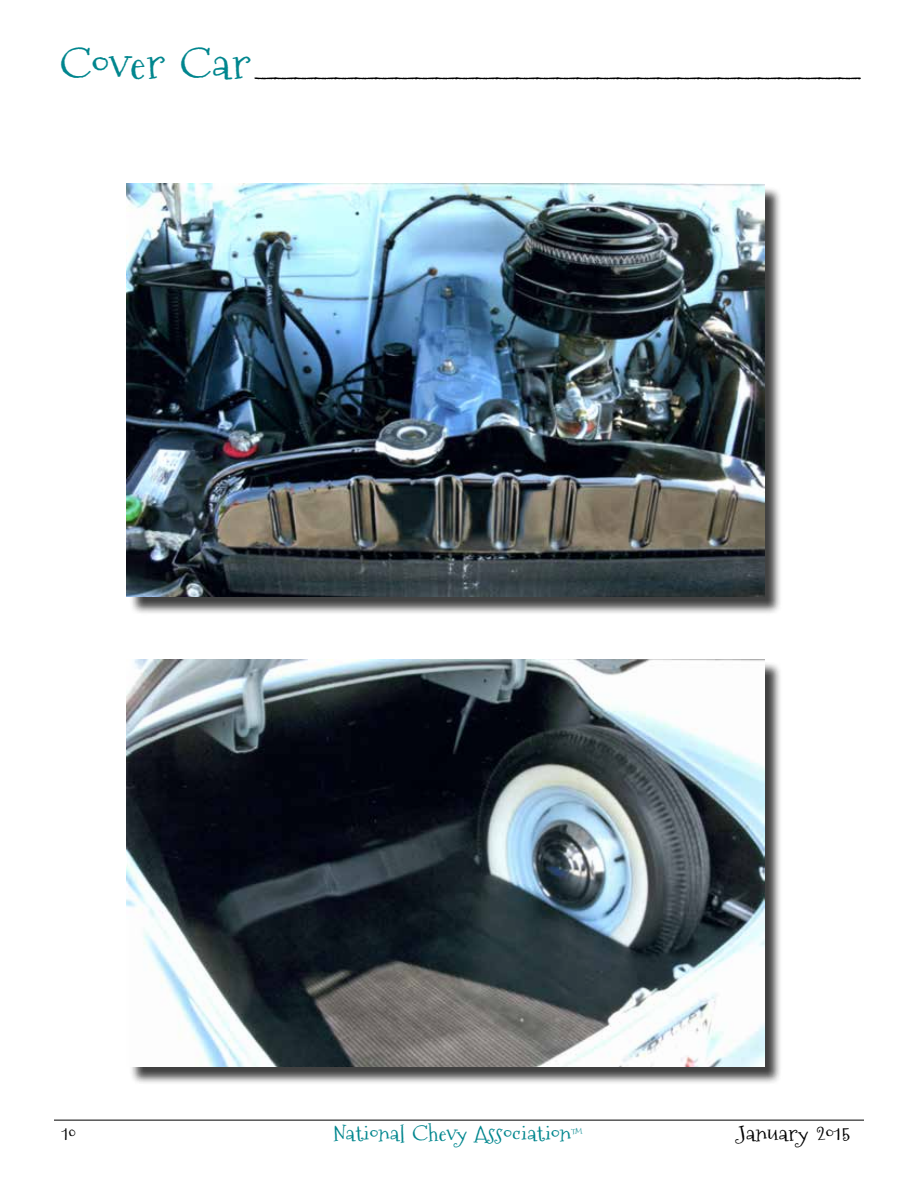
<style>
.page{position:relative;width:918px;height:1188px;background:#fff}
.page>*{position:absolute;margin:0;border:0;box-sizing:border-box;transform-origin:0 0}
.t1{font:42px "Mountainsof Christmas";color:#000;scale:1.3 1}
.t2{font:21px "Mountainsof Christmas";color:#00868e;scale:1.15 1}
.t3{font:21px "Mountainsof Christmas";color:#000;scale:1.15 1}
.t4{font:21px "Mountainsof Christmas";color:#000}
.t5{font:7.2px "Mountainsof Christmas";color:#00868e;scale:1.15 1}
.s1{color:#00868e}
</style>
<div class="page">
<hr style="left:54px;top:1120px;width:810px;height:1px;background:#000">
<div style="left:129px;top:662px;width:654px;height:423px;background:#000;opacity:.75"></div>
<img style="left:127px;top:659px;width:637px;height:407px">
<div style="left:129px;top:186px;width:654px;height:430px;background:#000;opacity:.75"></div>
<img style="left:127px;top:184px;width:637px;height:413px">
<p class="t1" style="left:61px;top:35px;width:616px"><span class="s1">Cover Car</span>______________________________</p>
<p class="t4" style="left:62px;top:1119px;width:15px">10</p>
<p class="t2" style="left:334px;top:1119px;width:209px">National Chevy Association</p>
<p class="t5" style="left:572px;top:1126px;width:11px">TM</p>
<p class="t3" style="left:738px;top:1119px;width:99px">January 2015</p>
</div>
